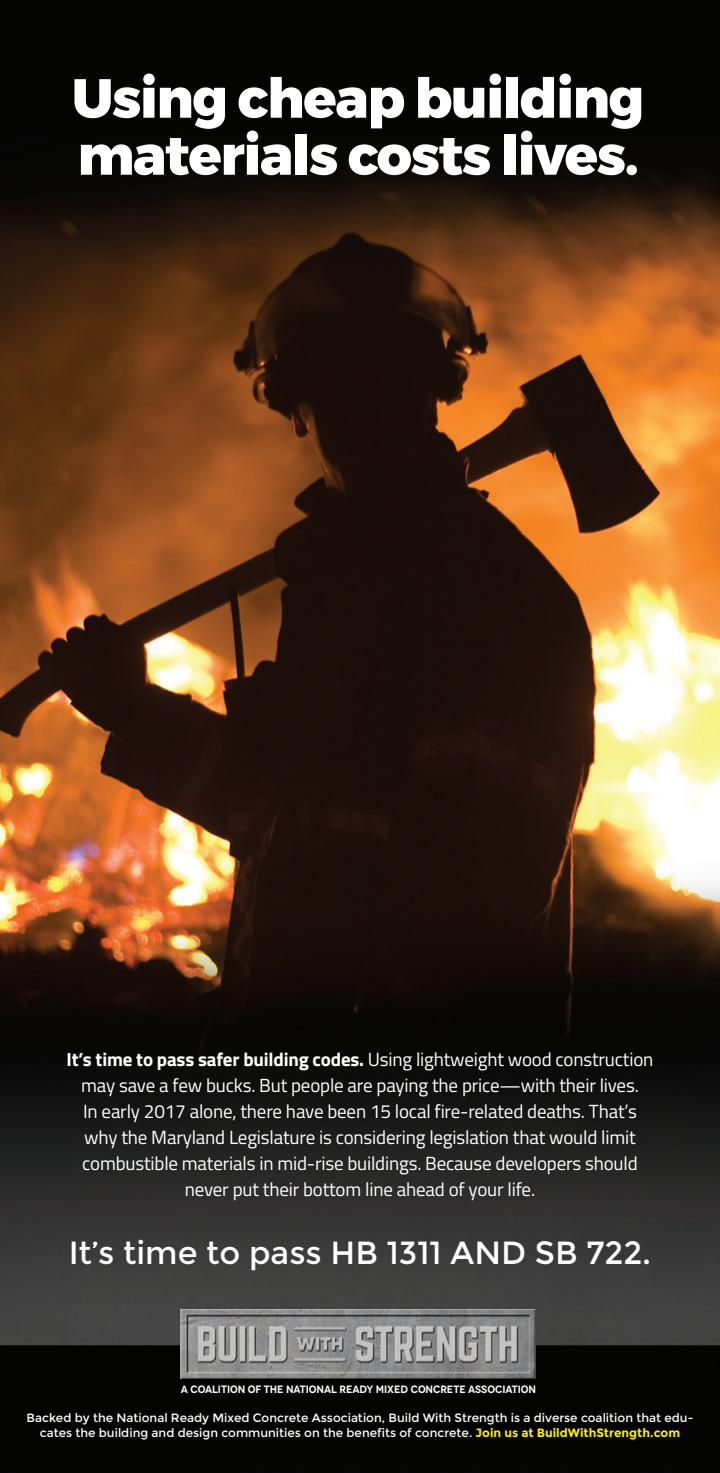
<style>
.page{position:relative;width:720px;height:1473px;background:#fff}
.page>*{position:absolute;margin:0;border:0;box-sizing:border-box;transform-origin:0 0}
.t1{font:800 55px/57px "Montserrat";letter-spacing:-.025em;color:#fff}
.t2{font:32px "Montserrat";color:#fff}
.t3{font:19px/26px "Titillium Web";letter-spacing:-.01em;color:#fff;text-align:center}
.t4{font:12px/14.4px "Montserrat";color:#fff;text-align:center}
.t5{font:600 10.6px "Novecento";letter-spacing:-.01em;color:#fff}
.s1{font-weight:700}
.s2{font-weight:700;color:#fff101}
</style>
<div class="page">
<img style="left:0;top:0;width:720px;height:1472px">
<img style="left:180px;top:1309px;width:356px;height:69px">
<h1 class="t1" style="left:72px;top:71px;width:574px">Using cheap building materials costs lives.</h1>
<p class="t3" style="left:67px;top:1045px;width:588px"><span class="s1">It’s time to pass safer building codes.</span> Using lightweight wood construction may save a few bucks. But people are paying the price—with their lives.<br>In early 2017 alone, there have been 15 local fire-related deaths. That’s why the Maryland Legislature is considering legislation that would limit combustible materials in mid-rise buildings. Because developers should never put their bottom line ahead of your life.</p>
<h2 class="t2" style="left:69px;top:1234px;width:584px">It’s time to pass HB 1311 AND SB 722.</h2>
<p class="t5" style="left:181px;top:1383px;width:357px">A COALITION OF THE NATIONAL READY MIXED CONCRETE ASSOCIATION</p>
<p class="t4" style="left:27px;top:1410px;width:668px">Backed by the National Ready Mixed Concrete Association, Build With Strength is a diverse coalition that edu&shy;cates the building and design communities on the benefits of concrete. <span class="s2">Join us at BuildWithStrength.com</span></p>
</div>
